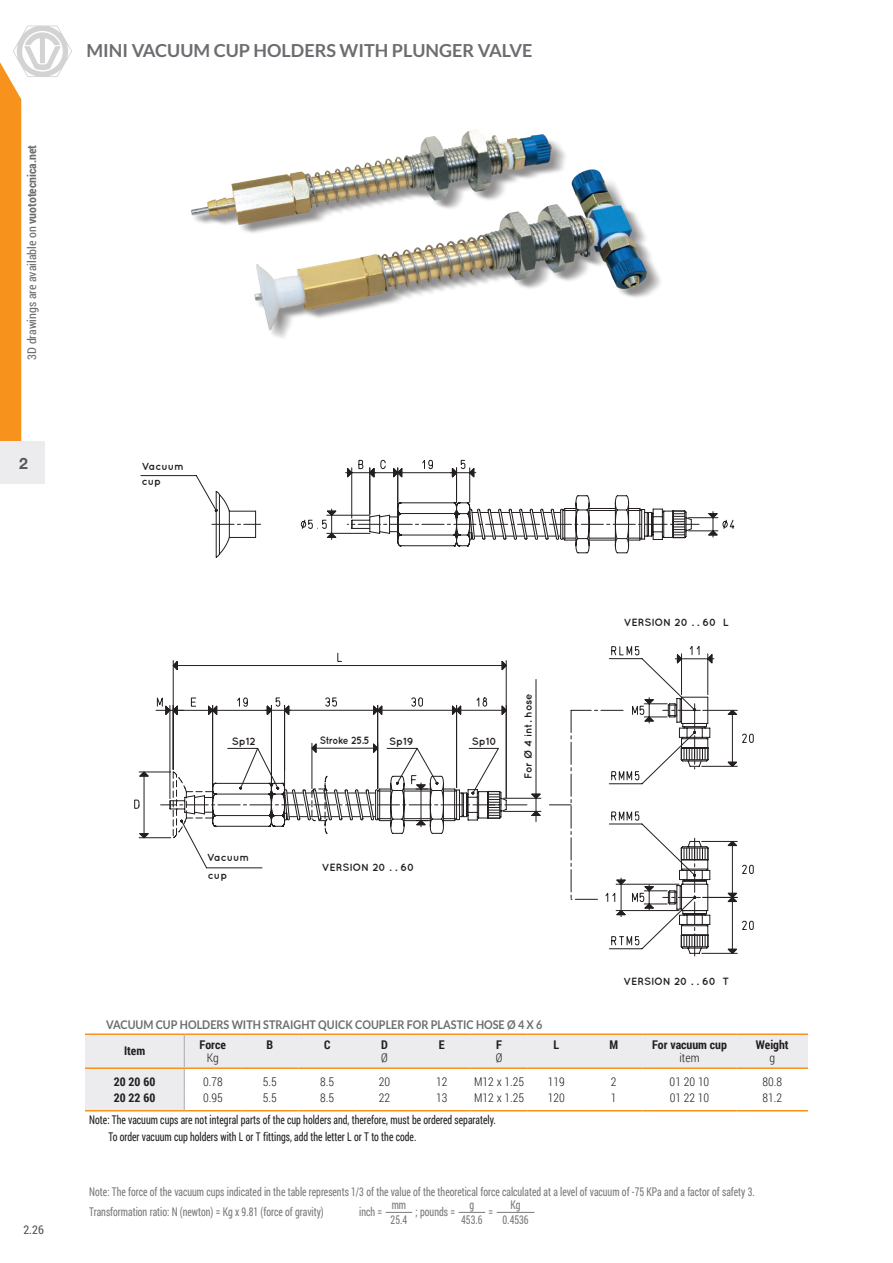
<style>
.page{position:relative;width:893px;height:1263px;background:#fff}
.page>*{position:absolute;margin:0;border:0;box-sizing:border-box;transform-origin:0 0}
.t1{font:700 18px "Lato";color:#6c6d70}
.t2{font:700 15.75px "Helvetica Neue LT Std";color:#57585a}
.t3{font:12px/19.8px "Roboto Condensed";color:#231f20;scale:.81 1}
.t4{font:300 12px "Roboto Condensed";color:#231f20}
.t5{font:700 12px "Lato";color:#6c6d70;scale:.9 1}
.t6{font:700 12px "Roboto Condensed";color:#231f20}
.t7{font:12px "Roboto Condensed";color:#6c6d70}
.t8{font:12px "Roboto Condensed";color:#57585a}
.t9{font:700 10.5px/15.6px "Quicksand";color:#231f20}
.t10{font:700 10.5px "Quicksand";letter-spacing:-.04em;color:#231f20;scale:.9 1}
.s1{font-weight:700}
</style>
<div class="page">
<img style="left:191px;top:129px;width:470px;height:209px">
<svg style="left:345px;top:459px;width:390px;height:95px"></svg>
<svg style="left:172px;top:660px;width:335px;height:19px"></svg>
<svg style="left:270px;top:502px;width:201px;height:177px"></svg>
<svg style="left:140px;top:475px;width:121px;height:83px"></svg>
<svg style="left:549px;top:646px;width:205px;height:310px"></svg>
<svg style="left:134px;top:679px;width:408px;height:190px"></svg>
<svg style="left:0;top:25px;width:72px;height:416px"></svg>
<div style="left:0;top:441px;width:45px;height:42px;background:#ececee"></div>
<svg style="left:85px;top:1035px;width:723px;height:75px;fill:#ececee"></svg>
<svg style="left:299px;top:1069px;width:438px;height:4px"></svg>
<svg style="left:184px;top:1035px;width:1px;height:75px"></svg>
<hr style="left:85px;top:1067px;width:99px;height:2px;background:#f7931d">
<hr style="left:184px;top:1067px;width:57px;height:2px;background:#f7931d">
<hr style="left:241px;top:1067px;width:58px;height:2px;background:#f7931d">
<hr style="left:299px;top:1067px;width:57px;height:2px;background:#f7931d">
<hr style="left:356px;top:1067px;width:57px;height:2px;background:#f7931d">
<hr style="left:413px;top:1067px;width:57px;height:2px;background:#f7931d">
<hr style="left:470px;top:1067px;width:58px;height:2px;background:#f7931d">
<hr style="left:528px;top:1067px;width:57px;height:2px;background:#f7931d">
<hr style="left:585px;top:1067px;width:57px;height:2px;background:#f7931d">
<hr style="left:642px;top:1067px;width:95px;height:2px;background:#f7931d">
<hr style="left:737px;top:1067px;width:71px;height:2px;background:#f7931d">
<hr style="left:85px;top:1110px;width:99px;height:1px;background:#f7931d">
<hr style="left:184px;top:1110px;width:57px;height:1px;background:#f7931d">
<hr style="left:241px;top:1110px;width:58px;height:1px;background:#f7931d">
<hr style="left:299px;top:1110px;width:57px;height:1px;background:#f7931d">
<hr style="left:356px;top:1110px;width:57px;height:1px;background:#f7931d">
<hr style="left:413px;top:1110px;width:57px;height:1px;background:#f7931d">
<hr style="left:470px;top:1110px;width:58px;height:1px;background:#f7931d">
<hr style="left:528px;top:1110px;width:57px;height:1px;background:#f7931d">
<hr style="left:585px;top:1110px;width:57px;height:1px;background:#f7931d">
<hr style="left:642px;top:1110px;width:95px;height:1px;background:#f7931d">
<hr style="left:737px;top:1110px;width:71px;height:1px;background:#f7931d">
<hr style="left:85px;top:1033px;width:99px;height:2px;background:#f7931d">
<hr style="left:184px;top:1033px;width:57px;height:2px;background:#f7931d">
<hr style="left:241px;top:1033px;width:58px;height:2px;background:#f7931d">
<hr style="left:299px;top:1033px;width:57px;height:2px;background:#f7931d">
<hr style="left:356px;top:1033px;width:57px;height:2px;background:#f7931d">
<hr style="left:413px;top:1033px;width:57px;height:2px;background:#f7931d">
<hr style="left:470px;top:1033px;width:58px;height:2px;background:#f7931d">
<hr style="left:528px;top:1033px;width:57px;height:2px;background:#f7931d">
<hr style="left:585px;top:1033px;width:57px;height:2px;background:#f7931d">
<hr style="left:642px;top:1033px;width:95px;height:2px;background:#f7931d">
<hr style="left:737px;top:1033px;width:71px;height:2px;background:#f7931d">
<svg style="left:386px;top:1212px;width:26px;height:1px"></svg>
<svg style="left:459px;top:1212px;width:26px;height:1px"></svg>
<hr style="left:497px;top:1212px;width:37px;height:1px;background:#231f20">
<div style="left:469px;top:735px;width:31px;height:11px;background:#fff"></div>
<div style="left:386px;top:735px;width:31px;height:11px;background:#fff"></div>
<div style="left:228px;top:735px;width:31px;height:11px;background:#fff"></div>
<p class="t7" style="left:23px;top:360px;width:216px;rotate:-90deg">3D drawings are available on <span class="s1">vuototecnica.net</span></p>
<h2 class="t2" style="left:19px;top:454px;width:10px">2</h2>
<h1 class="t1" style="left:87px;top:40px;width:447px">MINI VACUUM CUP HOLDERS WITH PLUNGER VALVE</h1>
<p class="t9" style="left:142px;top:458px;width:44px">Vacuum cup</p>
<p class="t8" style="left:23px;top:1221px;width:22px">2.26</p>
<p class="t10" style="left:320px;top:734px;width:57px">Stroke 25.5</p>
<p class="t9" style="left:232px;top:733px;width:25px">Sp12</p>
<p class="t9" style="left:389px;top:733px;width:26px">Sp19</p>
<p class="t9" style="left:472px;top:733px;width:26px">Sp10</p>
<p class="t9" style="left:520px;top:779px;width:87px;rotate:-90deg">For Ø 4 int. hose</p>
<p class="t9" style="left:207px;top:849px;width:44px;line-height:17.2px">Vacuum cup</p>
<p class="t9" style="left:322px;top:860px;width:94px">VERSION 20 . . 60</p>
<p class="t9" style="left:624px;top:614px;width:106px">VERSION 20 . . 60 L</p>
<p class="t9" style="left:623px;top:973px;width:107px">VERSION 20 . . 60 T</p>
<p class="t5" style="left:106px;top:1018px;width:486px">VACUUM CUP HOLDERS WITH STRAIGHT QUICK COUPLER FOR PLASTIC HOSE Ø 4 X 6</p>
<p class="t6" style="left:124px;top:1043px;width:23px">Item</p>
<p class="t6" style="left:200px;top:1036px;width:28px">Force</p>
<p class="t6" style="left:267px;top:1036px;width:8px">B</p>
<p class="t6" style="left:324px;top:1036px;width:8px">C</p>
<p class="t6" style="left:381px;top:1036px;width:8px">D</p>
<p class="t6" style="left:439px;top:1036px;width:7px">E</p>
<p class="t6" style="left:496px;top:1036px;width:7px">F</p>
<p class="t6" style="left:554px;top:1036px;width:7px">L</p>
<p class="t6" style="left:609px;top:1036px;width:10px">M</p>
<p class="t6" style="left:652px;top:1036px;width:76px">For vacuum cup</p>
<p class="t6" style="left:756px;top:1036px;width:34px">Weight</p>
<p class="t4" style="left:207px;top:1049px;width:13px">Kg</p>
<p class="t4" style="left:381px;top:1049px;width:8px">Ø</p>
<p class="t4" style="left:496px;top:1049px;width:8px">Ø</p>
<p class="t4" style="left:679px;top:1049px;width:22px">item</p>
<p class="t4" style="left:769px;top:1049px;width:7px">g</p>
<p class="t6" style="left:114px;top:1073px;width:43px">20 20 60</p>
<p class="t4" style="left:203px;top:1073px;width:21px">0.78</p>
<p class="t4" style="left:263px;top:1073px;width:15px">5.5</p>
<p class="t4" style="left:320px;top:1073px;width:15px">8.5</p>
<p class="t4" style="left:379px;top:1073px;width:13px">20</p>
<p class="t4" style="left:436px;top:1073px;width:13px">12</p>
<p class="t4" style="left:474px;top:1073px;width:51px">M12 x 1.25</p>
<p class="t4" style="left:548px;top:1073px;width:18px">119</p>
<p class="t4" style="left:611px;top:1073px;width:7px">2</p>
<p class="t4" style="left:670px;top:1073px;width:41px">01 20 10</p>
<p class="t4" style="left:762px;top:1073px;width:21px">80.8</p>
<p class="t6" style="left:114px;top:1089px;width:43px">20 22 60</p>
<p class="t4" style="left:203px;top:1089px;width:21px">0.95</p>
<p class="t4" style="left:263px;top:1089px;width:15px">5.5</p>
<p class="t4" style="left:320px;top:1089px;width:15px">8.5</p>
<p class="t4" style="left:379px;top:1089px;width:13px">22</p>
<p class="t4" style="left:436px;top:1089px;width:13px">13</p>
<p class="t4" style="left:474px;top:1089px;width:51px">M12 x 1.25</p>
<p class="t4" style="left:548px;top:1089px;width:19px">120</p>
<p class="t4" style="left:611px;top:1089px;width:7px">1</p>
<p class="t4" style="left:670px;top:1089px;width:41px">01 22 10</p>
<p class="t4" style="left:762px;top:1089px;width:21px">81.2</p>
<p class="t3" style="left:108px;top:1110px;width:480px;line-height:17px;text-indent:-19px">Note: The vacuum cups are not integral parts of the cup holders and, therefore, must be ordered separately.<br>To order vacuum cup holders with L or T fittings, add the letter L or T to the code.</p>
<p class="t3" style="left:89px;top:1182px;width:823px">Note: The force of the vacuum cups indicated in the table represents 1/3 of the value of the theoretical force calculated at a level of vacuum of -75 KPa and a factor of safety 3.<br>Transformation ratio: N (newton) = Kg x 9.81 (force of gravity)</p>
<p class="t3" style="left:511px;top:1194px;width:14px">Kg</p>
<p class="t3" style="left:392px;top:1194px;width:19px">mm</p>
<p class="t3" style="left:469px;top:1194px;width:7px">g</p>
<p class="t3" style="left:359px;top:1201px;width:30px">inch =</p>
<p class="t3" style="left:416px;top:1201px;width:50px">; pounds =</p>
<p class="t3" style="left:489px;top:1201px;width:7px">=</p>
<p class="t3" style="left:391px;top:1209px;width:22px">25.4</p>
<p class="t3" style="left:461px;top:1209px;width:28px">453.6</p>
<p class="t3" style="left:503px;top:1209px;width:34px">0.4536</p>
</div>
